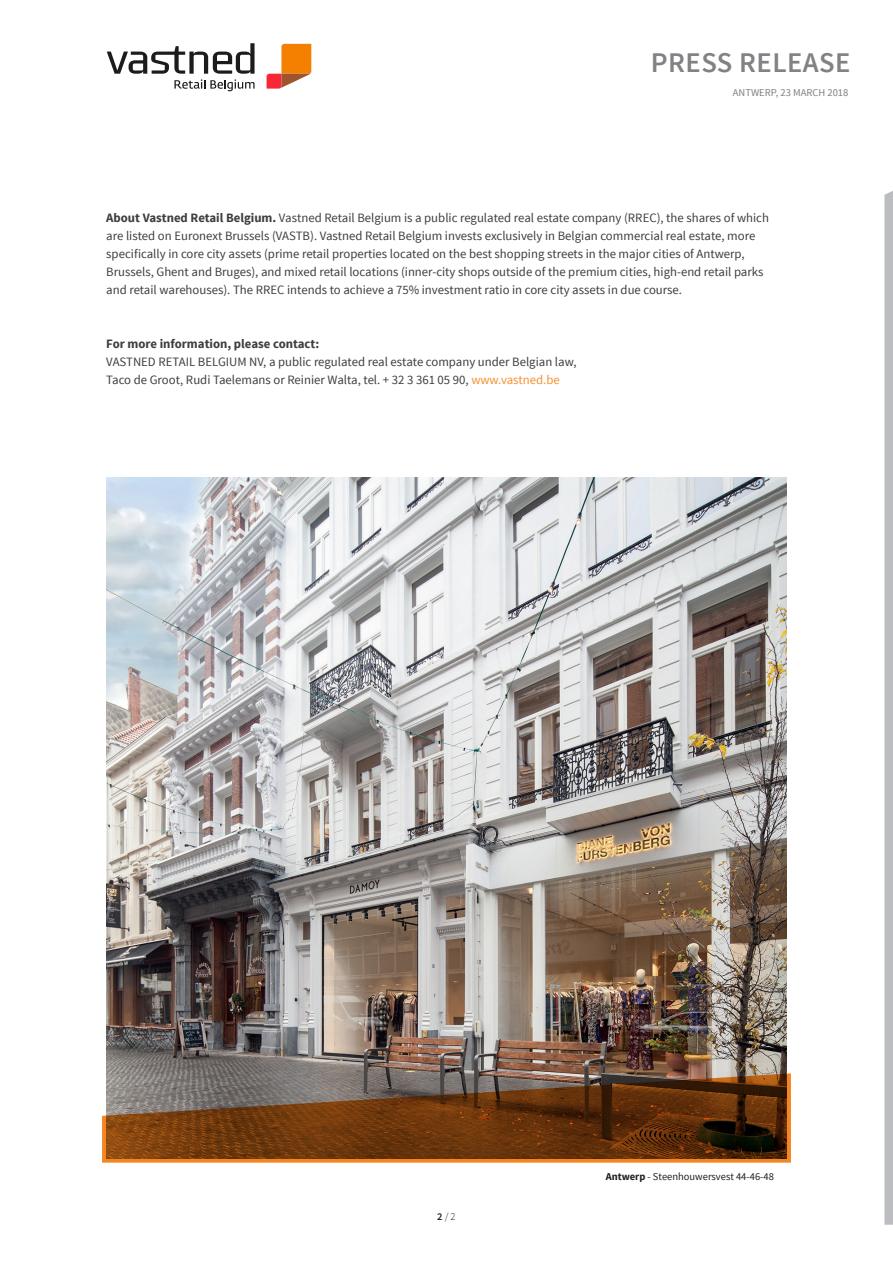
<style>
.page{position:relative;width:893px;height:1263px;background:#fff}
.page>*{position:absolute;margin:0;border:0;box-sizing:border-box;transform-origin:0 0}
.t1{font:600 28.5px "Source Sans Pro";letter-spacing:.015em;color:#808285}
.t2{font:12.75px/18px "Source Sans Pro";color:#3e3e3f}
.t3{font:700 12.75px "Source Sans Pro";color:#3e3e3f}
.t4{font:10.5px "Source Sans Pro";color:#231f20}
.t5{font:10.5px "Source Sans Pro";color:#7f7f80}
.t6{font:300 10.5px "Source Sans Pro";color:#231f20}
.s1{font-weight:700}
.s2{color:#f69032}
.s3{font-weight:600}
</style>
<div class="page">
<svg style="left:267px;top:44px;width:44px;height:45px"></svg>
<svg style="left:107px;top:43px;width:148px;height:48px"></svg>
<svg style="left:884px;top:191px;width:9px;height:1034px;background:#bfc0c3"></svg>
<img style="left:106px;top:478px;width:681px;height:595px">
<svg style="left:102px;top:1073px;width:689px;height:90px;background:#714725"></svg>
<h1 class="t1" style="left:651px;top:44px;width:201px">PRESS RELEASE</h1>
<p class="t5" style="left:733px;top:86px;width:117px">ANTWERP, 23 MARCH 2018</p>
<p class="t2" style="left:106px;top:209px;width:664px"><span class="s1">About Vastned Retail Belgium.</span> Vastned Retail Belgium is a public regulated real estate company (RREC), the shares of which are listed on Euronext Brussels (VASTB). Vastned Retail Belgium invests exclusively in Belgian commercial real estate, more specifically in core city assets (prime retail properties located on the best shopping streets in the major cities of Antwerp, Brussels, Ghent and Bruges), and mixed retail locations (inner-city shops outside of the premium cities, high-end retail parks and retail warehouses). The RREC intends to achieve a 75% investment ratio in core city assets in due course.</p>
<p class="t3" style="left:106px;top:336px;width:214px">For more information, please contact:</p>
<p class="t2" style="left:106px;top:353px;width:472px">VASTNED RETAIL BELGIUM NV, a public regulated real estate company under Belgian law,<br>Taco de Groot, Rudi Taelemans or Reinier Walta, tel. + 32 3 361 05 90, <span class="s2">www.vastned.be</span></p>
<p class="t6" style="left:437px;top:1210px;width:20px"><span class="s3">2</span> / 2</p>
<p class="t4" style="left:606px;top:1170px;width:170px"><span class="s1">Antwerp</span> - Steenhouwersvest 44-46-48</p>
</div>
